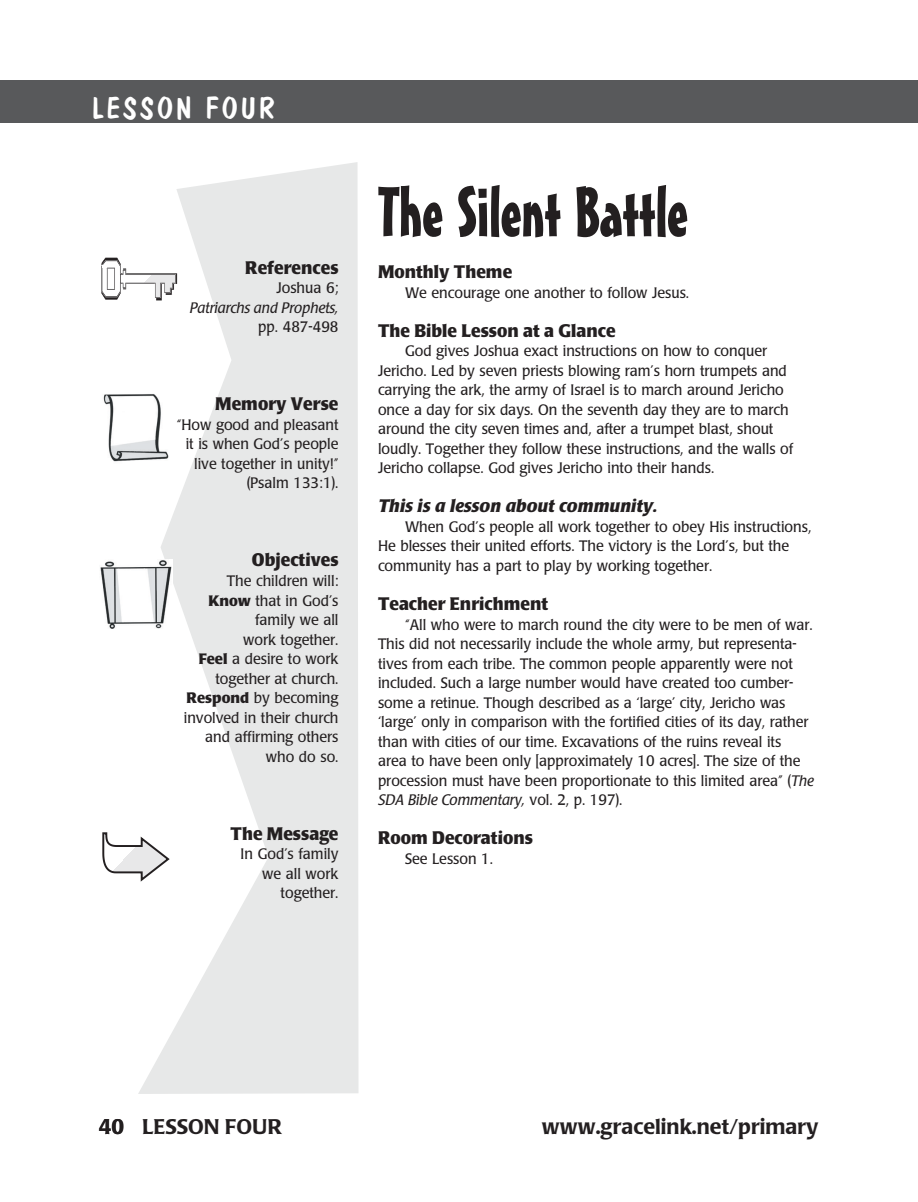
<style>
.page{position:relative;width:918px;height:1202px;background:#fff}
.page>*{position:absolute;margin:0;border:0;box-sizing:border-box;transform-origin:0 0}
.Lesson_title{font:69px "Mister Earl BT";letter-spacing:-.01em;color:#231f20}
.t1{font:30px "Dom Casual D";letter-spacing:.1em;color:#fff}
.t2{font:500 21px "Poppl Laudatio";color:#231f20}
.subhead{font:700 18px "Poppl Laudatio";color:#231f20;scale:.95 1}
.subhead-right{font:700 18px "Poppl Laudatio";color:#231f20;scale:.95 1}
.subhead-2{font:italic 700 18px "Poppl Laudatio";color:#231f20}
.body{font:15px/19.5px "Poppl Laudatio";color:#231f20;scale:.95 1}
.body-right{font:15px/19.5px "Poppl Laudatio";color:#231f20;scale:.95 1}
.body-right-2{font:italic 15px "Poppl Laudatio";color:#231f20}
.s1{font-weight:700}
.s2{font-style:italic}
</style>
<div class="page">
<svg style="left:138px;top:162px;width:221px;height:932px;fill:#e7e8e8"></svg>
<svg style="left:101px;top:258px;width:76px;height:42px"></svg>
<img style="left:103px;top:391px;width:67px;height:72px">
<img style="left:100px;top:560px;width:72px;height:69px">
<svg style="left:102px;top:831px;width:69px;height:52px"></svg>
<div style="left:0;top:80px;width:891px;height:43px;background:#58595b"></div>
<div style="left:891px;top:80px;width:27px;height:43px;background:#58595b"></div>
<p class="t1" style="left:92px;top:90px;width:184px">LESSON FOUR</p>
<p class="subhead-right" style="left:245px;top:257px;width:100px">References</p>
<p class="body-right" style="left:276px;top:279px;width:67px">Joshua 6;</p>
<p class="body-right-2" style="left:190px;top:299px;width:150px">Patriarchs and Prophets,</p>
<p class="body-right" style="left:258px;top:318px;width:86px">pp. 487-498</p>
<p class="subhead-right" style="left:215px;top:394px;width:131px">Memory Verse</p>
<p class="body-right" style="left:177px;top:415px;width:172px">“How good and pleasant</p>
<p class="body-right" style="left:186px;top:435px;width:162px">it is when God’s people</p>
<p class="body-right" style="left:194px;top:454px;width:153px">live together in unity!”</p>
<p class="body-right" style="left:247px;top:474px;width:98px">(Psalm 133:1).</p>
<p class="subhead-right" style="left:252px;top:550px;width:93px">Objectives</p>
<p class="body-right" style="left:227px;top:571px;width:119px">The children will:</p>
<p class="body-right" style="left:208px;top:591px;width:138px"><span class="s1">Know</span> that in God’s</p>
<p class="body-right" style="left:255px;top:610px;width:89px">family we all</p>
<p class="body-right" style="left:243px;top:630px;width:102px">work together.</p>
<p class="body-right" style="left:199px;top:649px;width:149px"><span class="s1">Feel</span> a desire to work</p>
<p class="body-right" style="left:215px;top:669px;width:131px">together at church.</p>
<p class="body-right" style="left:184px;top:688px;width:164px"><span class="s1">Respond</span> by becoming involved in their church</p>
<p class="body-right" style="left:205px;top:727px;width:142px">and affirming others</p>
<p class="body-right" style="left:266px;top:747px;width:78px">who do so.</p>
<p class="subhead-right" style="left:231px;top:823px;width:115px">The Message</p>
<p class="body-right" style="left:241px;top:844px;width:105px">In God’s family</p>
<p class="body-right" style="left:262px;top:864px;width:82px">we all work</p>
<p class="body-right" style="left:281px;top:883px;width:62px">together.</p>
<p class="Lesson_title" style="left:378px;top:170px;width:312px">The Silent Battle</p>
<p class="subhead" style="left:378px;top:262px;width:143px">Monthly Theme</p>
<p class="body" style="left:405px;top:283px;width:301px">We encourage one another to follow Jesus.</p>
<p class="subhead" style="left:378px;top:320px;width:252px">The Bible Lesson at a Glance</p>
<p class="body" style="left:378px;top:342px;width:439px;text-indent:27px">God gives Joshua exact instructions on how to conquer Jericho. Led by seven priests blowing ram’s horn trumpets and carrying the ark, the army of Israel is to march around Jericho once a day for six days. On the seventh day they are to march around the city seven times and, after a trumpet blast, shout loudly. Together they follow these instructions, and the walls of Jericho collapse. God gives Jericho into their hands.</p>
<p class="subhead-2" style="left:378px;top:496px;width:281px">This is a lesson about community.</p>
<p class="body" style="left:378px;top:517px;width:458px;text-indent:27px">When God’s people all work together to obey His instructions,<br>He blesses their united efforts. The victory is the Lord’s, but the community has a part to play by working together.</p>
<p class="subhead" style="left:378px;top:593px;width:181px">Teacher Enrichment</p>
<p class="body" style="left:378px;top:615px;width:460px;text-indent:27px">“All who were to march round the city were to be men of war.<br>This did not necessarily include the whole army, but representa&shy;tives from each tribe. The common people apparently were not included. Such a large number would have created too cumber&shy;some a retinue. Though described as a ‘large’ city, Jericho was ‘large’ only in comparison with the fortified cities of its day, rather than with cities of our time. Excavations of the ruins reveal its<br>area to have been only [approximately 10 acres]. The size of the procession must have been proportionate to this limited area” (<span class="s2">The SDA Bible Commentary,</span> vol. 2, p. 197).</p>
<p class="subhead" style="left:378px;top:827px;width:165px">Room Decorations</p>
<p class="body" style="left:405px;top:849px;width:94px">See Lesson 1.</p>
<p class="t2" style="left:99px;top:1115px;width:185px">40 LESSON FOUR</p>
<p class="t2" style="left:542px;top:1115px;width:278px">www.gracelink.net/primary</p>
</div>
